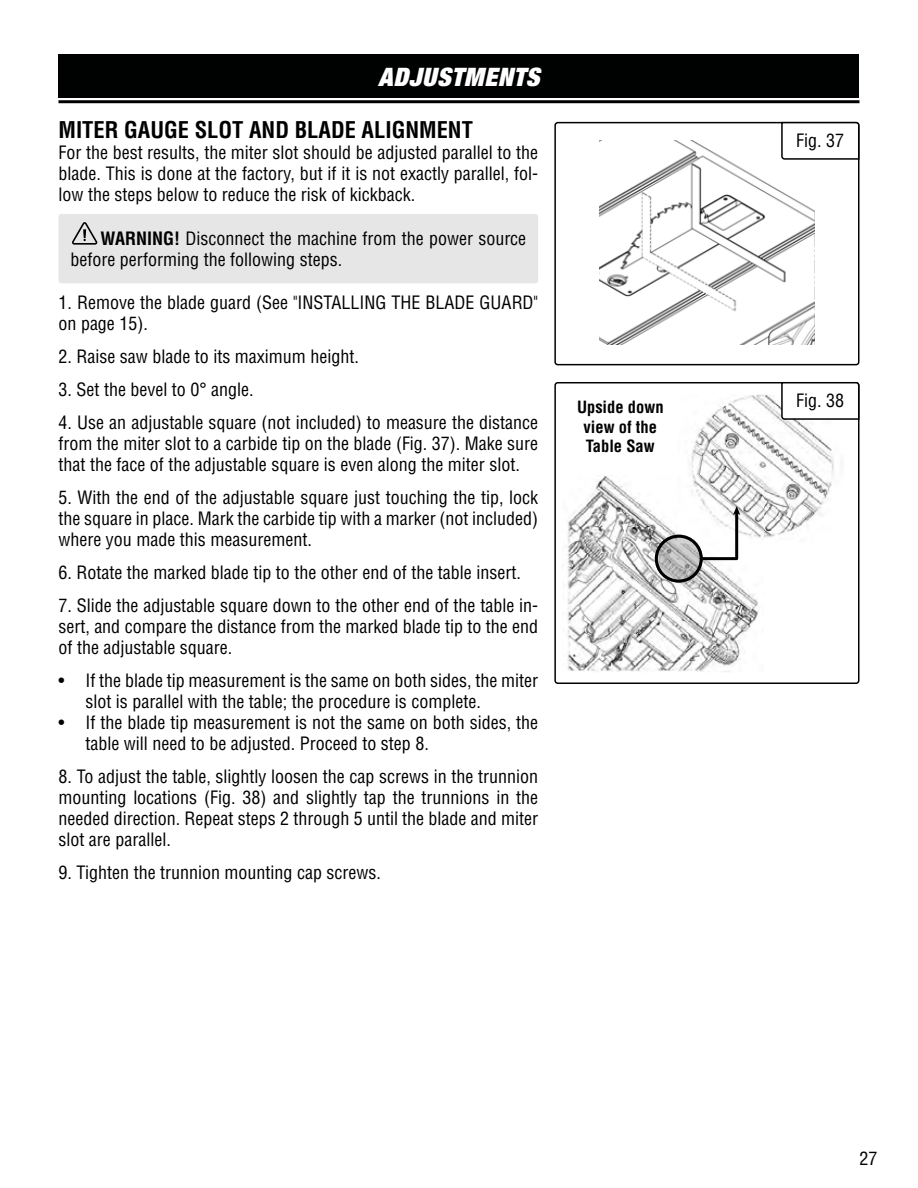
<style>
.page{position:relative;width:918px;height:1188px;background:#fff}
.page>*{position:absolute;margin:0;border:0;box-sizing:border-box;transform-origin:0 0}
.t1{font:italic 900 expanded 25.5px "Helvetica Neue";letter-spacing:.025em;color:#fff}
.t2{font:700 condensed 22.5px "Helvetica LT Std";color:#000}
.t3{font:condensed 18px/21px "Helvetica LT Std";color:#000;text-align:justify}
.t4{font:700 condensed 16.5px/19.8px "Helvetica LT Std";color:#000;text-align:center}
.s1{font-weight:700}
</style>
<div class="page">
<img style="left:562px;top:475px;width:197px;height:197px">
<img style="left:690px;top:394px;width:144px;height:144px">
<img style="left:678px;top:475px;width:86px;height:68px">
<img style="left:655px;top:535px;width:48px;height:48px">
<img style="left:678px;top:535px;width:19px;height:8px">
<div style="left:655px;top:535px;width:48px;height:48px;border:3px solid #000;border-radius:50%"></div>
<svg style="left:698px;top:506px;width:42px;height:56px"></svg>
<div style="left:554px;top:122px;width:306px;height:243px;border:2px solid #000101;border-radius:3px"></div>
<div style="left:58px;top:54px;width:802px;height:44px;background:#000101"></div>
<hr style="left:58px;top:100px;width:802px;height:3px;background:#000">
<div style="left:58px;top:214px;width:480px;height:69px;background:#e6e6e6;border-radius:3px"></div>
<svg style="left:72px;top:222px;width:25px;height:23px"></svg>
<img style="left:600px;top:141px;width:214px;height:203px">
<svg style="left:780px;top:121px;width:80px;height:39px"></svg>
<div style="left:554px;top:382px;width:306px;height:302px;border:2px solid #000101;border-radius:3px"></div>
<svg style="left:780px;top:382px;width:80px;height:39px"></svg>
<h1 class="t1" style="left:378px;top:61px;width:163px">ADJUSTMENTS</h1>
<p class="t2" style="left:58px;top:116px;width:416px">MITER GAUGE SLOT AND BLADE ALIGNMENT</p>
<p class="t3" style="left:58px;top:142px;width:481px">For the best results, the miter slot should be adjusted parallel to the blade. This is done at the factory, but if it is not exactly parallel, fol&shy;low the steps below to reduce the risk of kickback.</p>
<p class="t3" style="left:70px;top:227px;width:457px;text-indent:30px"><span class="s1">WARNING!</span> Disconnect the machine from the power source before performing the following steps.</p>
<p class="t3" style="left:58px;top:292px;width:481px">1. Remove the blade guard (See "INSTALLING THE BLADE GUARD" on page 15).</p>
<p class="t3" style="left:58px;top:346px;width:302px">2. Raise saw blade to its maximum height.</p>
<p class="t3" style="left:58px;top:379px;width:197px">3. Set the bevel to 0° angle.</p>
<p class="t3" style="left:58px;top:412px;width:481px">4. Use an adjustable square (not included) to measure the distance from the miter slot to a carbide tip on the blade (Fig. 37). Make sure that the face of the adjustable square is even along the miter slot.</p>
<p class="t3" style="left:58px;top:487px;width:481px">5. With the end of the adjustable square just touching the tip, lock the square in place. Mark the carbide tip with a marker (not included) where you made this measurement.</p>
<p class="t3" style="left:58px;top:562px;width:464px">6. Rotate the marked blade tip to the other end of the table insert.</p>
<p class="t3" style="left:58px;top:595px;width:481px">7. Slide the adjustable square down to the other end of the table in&shy;sert, and compare the distance from the marked blade tip to the end of the adjustable square.</p>
<p class="t3" style="left:86px;top:670px;width:454px;text-indent:-27px">• If the blade tip measurement is the same on both sides, the miter slot is parallel with the table; the procedure is complete.</p>
<p class="t3" style="left:86px;top:712px;width:454px;text-indent:-27px">• If the blade tip measurement is not the same on both sides, the table will need to be adjusted. Proceed to step 8.</p>
<p class="t3" style="left:58px;top:766px;width:481px">8. To adjust the table, slightly loosen the cap screws in the trunnion mounting locations (Fig. 38) and slightly tap the trunnions in the needed direction. Repeat steps 2 through 5 until the blade and miter slot are parallel.</p>
<p class="t3" style="left:58px;top:862px;width:324px">9. Tighten the trunnion mounting cap screws.</p>
<p class="t4" style="left:577px;top:397px;width:88px">Upside down view of the<br>Table Saw</p>
<p class="t3" style="left:796px;top:130px;width:49px">Fig. 37</p>
<p class="t3" style="left:796px;top:390px;width:49px">Fig. 38</p>
<p class="t3" style="left:860px;top:1148px;width:19px">27</p>
</div>
